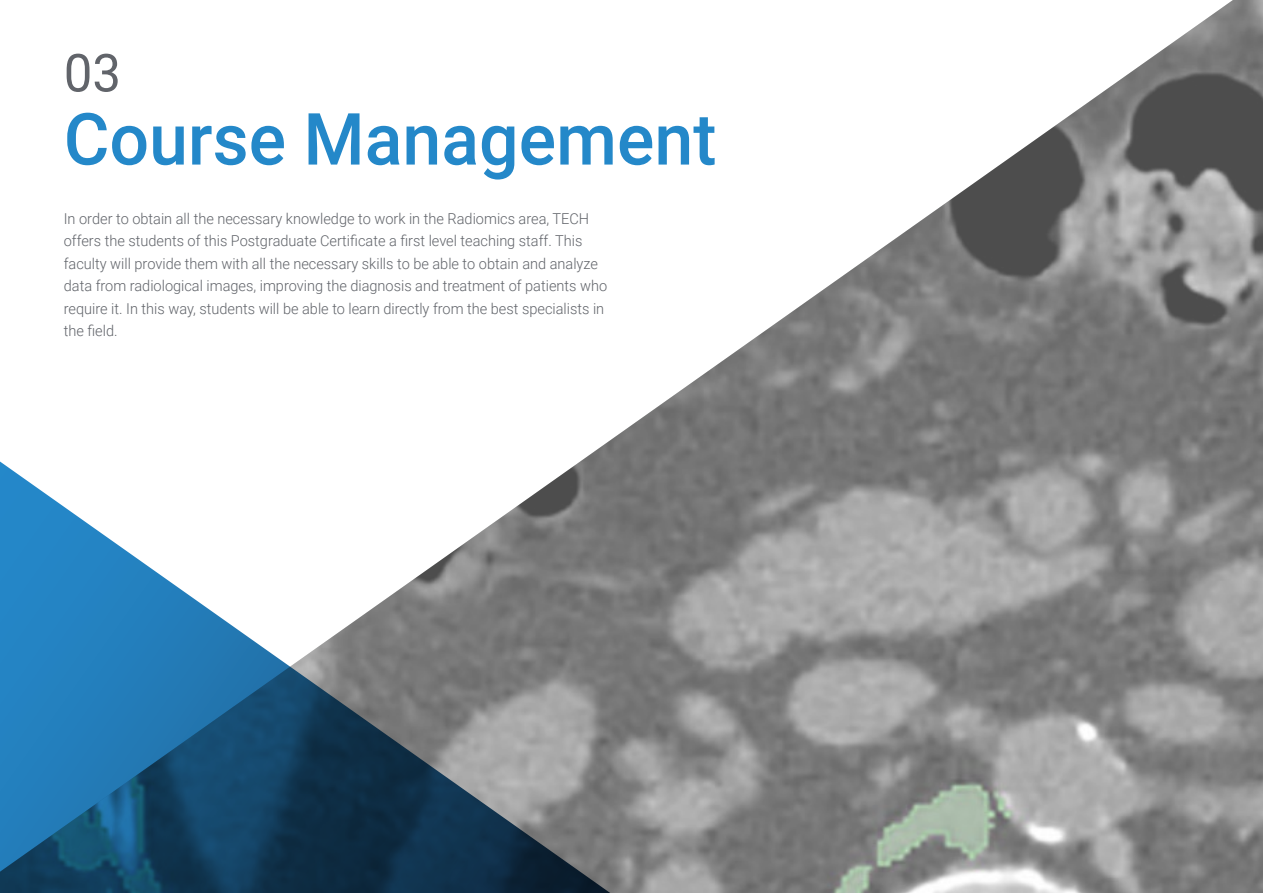
<style>
.page{position:relative;width:1263px;height:893px;background:#fff}
.page>*{position:absolute;margin:0;border:0;box-sizing:border-box;transform-origin:0 0}
.t1{font:500 72px "Roboto";color:#2488c9}
.t2{font:52.5px "Roboto";color:#61646a}
.t3{font:300 15px/22.5px "Roboto";color:#61646a}
</style>
<div class="page">
<img style="left:602px;top:0;width:661px;height:893px">
<svg style="left:0;top:446px;width:640px;height:447px"></svg>
<h2 class="t2" style="left:64px;top:36px;width:59px">03</h2>
<h1 class="t1" style="left:64px;top:89px;width:654px">Course Management</h1>
<p class="t3" style="left:64px;top:207px;width:545px">In order to obtain all the necessary knowledge to work in the Radiomics area, TECH offers the students of this Postgraduate Certificate a first level teaching staff. This faculty will provide them with all the necessary skills to be able to obtain and analyze data from radiological images, improving the diagnosis and treatment of patients who require it. In this way, students will be able to learn directly from the best specialists in the field.</p>
</div>
